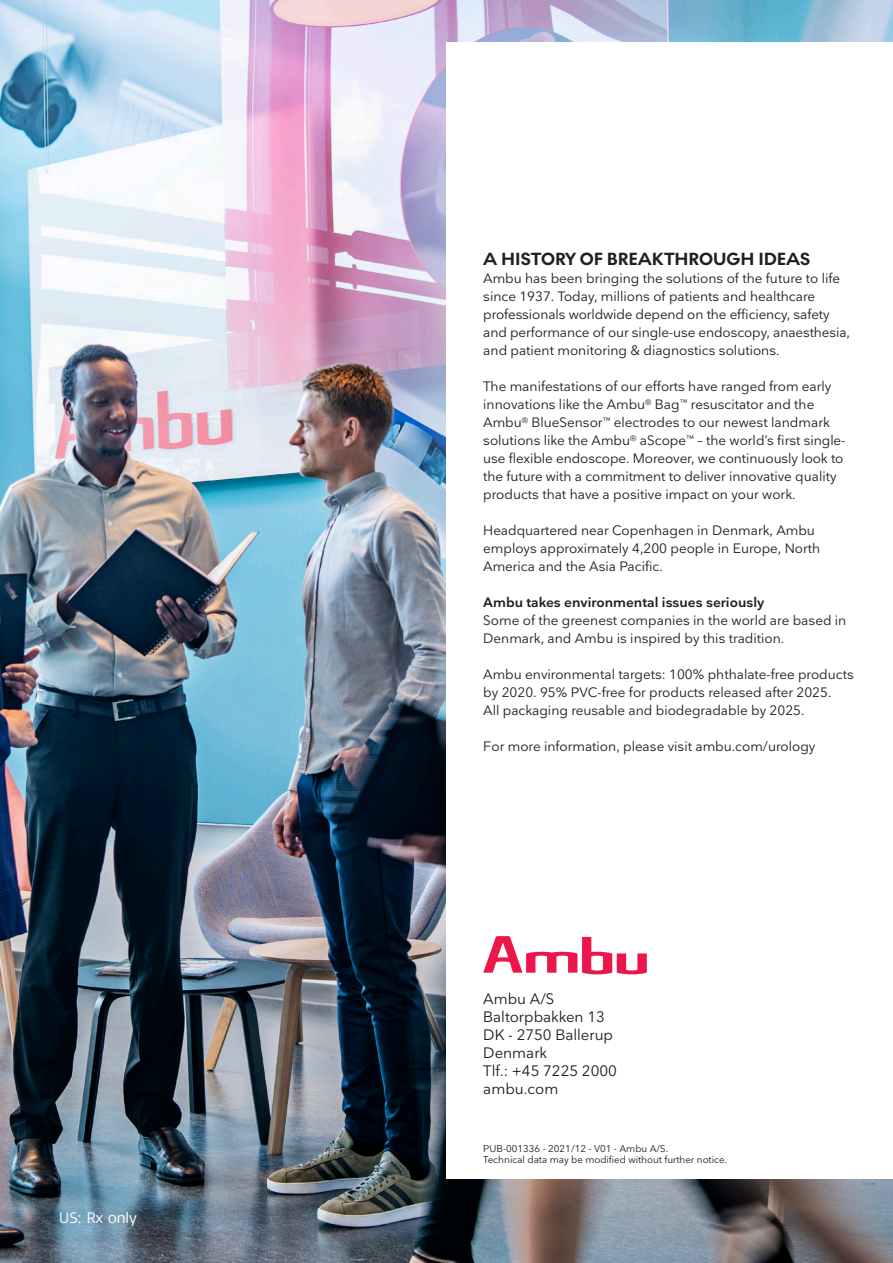
<style>
.page{position:relative;width:893px;height:1263px;background:#fff}
.page>*{position:absolute;margin:0;border:0;box-sizing:border-box;transform-origin:0 0}
.Intro_text_12_16{font:700 18px "Noir No 1";letter-spacing:-.005em;color:#231f20}
.Address_8_10{font:15px/18px "Nationale";color:#231f20}
.t1{font:300 15px "Signa OT";color:#fff}
.Body_text_9_12{font:13.5px/18px "Nationale";color:#231f20}
.Body_text_9_12-2{font:600 13.5px "Nationale";color:#231f20}
.Body_text_9_12-3{font:9.75px "Nationale";color:#231f20}
</style>
<div class="page">
<img style="left:0;top:0;width:893px;height:1263px">
<div style="left:446px;top:43px;width:447px;height:1136px;background:#fff"></div>
<svg style="left:483px;top:936px;width:164px;height:38px"></svg>
<p class="t1" style="left:59px;top:1209px;width:79px">US: Rx only</p>
<p class="Intro_text_12_16" style="left:483px;top:245px;width:328px">A HISTORY OF BREAKTHROUGH IDEAS</p>
<p class="Body_text_9_12" style="left:483px;top:269px;width:368px">Ambu has been bringing the solutions of the future to life since 1937. Today, millions of patients and healthcare professionals worldwide depend on the efficiency, safety and performance of our single-use endoscopy, anaesthesia, and patient monitoring &amp; diagnostics solutions.</p>
<p class="Body_text_9_12" style="left:483px;top:377px;width:364px">The manifestations of our efforts have ranged from early innovations like the Ambu<sup>®</sup> Bag<sup>™</sup> resuscitator and the Ambu<sup>®</sup> BlueSensor<sup>™</sup> electrodes to our newest landmark solutions like the Ambu<sup>®</sup> aScope<sup>™</sup> – the world’s first single&shy;use flexible endoscope. Moreover, we continuously look to the future with a commitment to deliver innovative quality products that have a positive impact on your work.</p>
<p class="Body_text_9_12" style="left:483px;top:521px;width:338px">Headquartered near Copenhagen in Denmark, Ambu employs approximately 4,200 people in Europe, North</p>
<p class="Body_text_9_12" style="left:483px;top:557px;width:181px">America and the Asia Pacific.</p>
<p class="Body_text_9_12-2" style="left:483px;top:594px;width:283px">Ambu takes environmental issues seriously</p>
<p class="Body_text_9_12" style="left:483px;top:611px;width:365px">Some of the greenest companies in the world are based in<br>Denmark, and Ambu is inspired by this tradition.</p>
<p class="Body_text_9_12" style="left:483px;top:665px;width:372px">Ambu environmental targets: 100% phthalate-free products by 2020. 95% PVC-free for products released after 2025.<br>All packaging reusable and biodegradable by 2025.</p>
<p class="Body_text_9_12" style="left:483px;top:737px;width:334px">For more information, please visit ambu.com/urology</p>
<p class="Address_8_10" style="left:483px;top:989px;width:73px">Ambu A/S</p>
<p class="Address_8_10" style="left:483px;top:1007px;width:123px">Baltorpbakken 13</p>
<p class="Address_8_10" style="left:483px;top:1025px;width:131px">DK - 2750 Ballerup<br>Denmark</p>
<p class="Address_8_10" style="left:483px;top:1061px;width:135px">Tlf.: +45 7225 2000</p>
<p class="Address_8_10" style="left:483px;top:1079px;width:77px">ambu.com</p>
<p class="Body_text_9_12-3" style="left:483px;top:1142px;width:187px">PUB-001336 - 2021/12 - V01 - Ambu A/S.</p>
<p class="Body_text_9_12-3" style="left:483px;top:1153px;width:245px">Technical data may be modified without further notice.</p>
</div>
